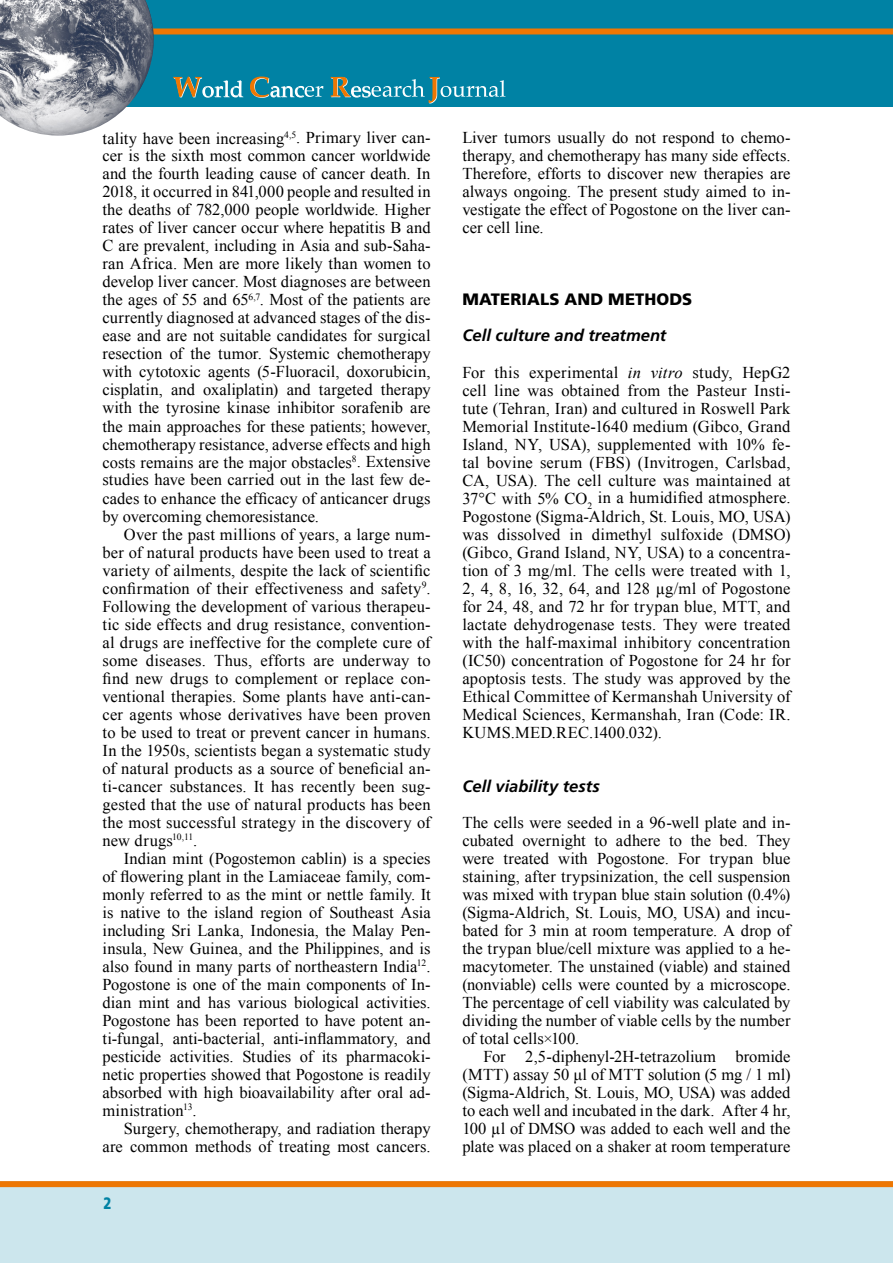
<style>
.page{position:relative;width:893px;height:1263px;background:#fff}
.page>*{position:absolute;margin:0;border:0;box-sizing:border-box;transform-origin:0 0}
.t1{font:16.5px/18px "Times New Roman";letter-spacing:.005em;color:#000;text-align:justify}
.t2{font:italic 700 16.5px "Frutiger";color:#000}
.t3{font:900 16.5px "Frutiger";letter-spacing:.005em;color:#000}
.t4{font:900 16.5px "Frutiger";color:#0082a4;scale:.8 1}
.s1{font-style:italic}
</style>
<div class="page">
<div style="left:0;top:0;width:893px;height:106px;background:#0082a4"></div>
<div style="left:0;top:1181px;width:893px;height:82px;background:#cce6ed"></div>
<div style="left:0;top:28px;width:893px;height:6px;background:#ed7703"></div>
<div style="left:0;top:1181px;width:893px;height:6px;background:#ed7703"></div>
<img style="left:0;top:0;width:154px;height:136px">
<svg style="left:173px;top:77px;width:70px;height:21px"></svg>
<svg style="left:250px;top:77px;width:73px;height:21px"></svg>
<svg style="left:331px;top:77px;width:174px;height:26px"></svg>
<p class="t1" style="left:102px;top:129px;width:330px">tality have been increasing<sup>4,5</sup>. Primary liver can&shy;cer is the sixth most common cancer worldwide and the fourth leading cause of cancer death. In 2018, it occurred in 841,000 people and resulted in the deaths of 782,000 people worldwide. Higher rates of liver cancer occur where hepatitis B and C are prevalent, including in Asia and sub-Saha&shy;ran Africa. Men are more likely than women to develop liver cancer. Most diagnoses are between the ages of 55 and 65<sup>6,7</sup>. Most of the patients are currently diagnosed at advanced stages of the dis&shy;ease and are not suitable candidates for surgical resection of the tumor. Systemic chemotherapy with cytotoxic agents (5-Fluoracil, doxorubicin, cisplatin, and oxaliplatin) and targeted therapy with the tyrosine kinase inhibitor sorafenib are the main approaches for these patients; however, chemotherapy resistance, adverse effects and high costs remains are the major obstacles<sup>8</sup>. Extensive studies have been carried out in the last few de&shy;cades to enhance the efficacy of anticancer drugs by overcoming chemoresistance.</p>
<p class="t1" style="left:102px;top:525px;width:330px;text-indent:21px">Over the past millions of years, a large num&shy;ber of natural products have been used to treat a variety of ailments, despite the lack of scientific confirmation of their effectiveness and safety<sup>9</sup>.<br>Following the development of various therapeu&shy;tic side effects and drug resistance, convention&shy;al drugs are ineffective for the complete cure of some diseases. Thus, efforts are underway to find new drugs to complement or replace con&shy;ventional therapies. Some plants have anti-can&shy;cer agents whose derivatives have been proven to be used to treat or prevent cancer in humans.<br>In the 1950s, scientists began a systematic study of natural products as a source of beneficial an&shy;ti-cancer substances. It has recently been sug&shy;gested that the use of natural products has been the most successful strategy in the discovery of new drugs<sup>10,11</sup>.</p>
<p class="t1" style="left:102px;top:849px;width:330px;text-indent:21px">Indian mint (Pogostemon cablin) is a species of flowering plant in the Lamiaceae family, com&shy;monly referred to as the mint or nettle family. It is native to the island region of Southeast Asia including Sri Lanka, Indonesia, the Malay Pen&shy;insula, New Guinea, and the Philippines, and is also found in many parts of northeastern India<sup>12</sup>.<br>Pogostone is one of the main components of In&shy;dian mint and has various biological activities.<br>Pogostone has been reported to have potent an&shy;ti-fungal, anti-bacterial, anti-inflammatory, and pesticide activities. Studies of its pharmacoki&shy;netic properties showed that Pogostone is readily absorbed with high bioavailability after oral ad&shy;ministration<sup>13</sup>.</p>
<p class="t1" style="left:102px;top:1119px;width:330px;text-align:right">Surgery, chemotherapy, and radiation therapy are common methods of treating most cancers.</p>
<p class="t4" style="left:104px;top:1193px;width:12px">2</p>
<p class="t1" style="left:462px;top:129px;width:330px">Liver tumors usually do not respond to chemo&shy;therapy, and chemotherapy has many side effects.<br>Therefore, efforts to discover new therapies are always ongoing. The present study aimed to in&shy;vestigate the effect of Pogostone on the liver can&shy;cer cell line.</p>
<p class="t3" style="left:462px;top:290px;width:231px">MATERIALS AND METHODS</p>
<p class="t2" style="left:462px;top:326px;width:205px">Cell culture and treatment</p>
<p class="t1" style="left:462px;top:363px;width:330px">For this experimental <span class="s1">in vitro</span> study, HepG2 cell line was obtained from the Pasteur Insti&shy;tute (Tehran, Iran) and cultured in Roswell Park Memorial Institute-1640 medium (Gibco, Grand Island, NY, USA), supplemented with 10% fe&shy;tal bovine serum (FBS) (Invitrogen, Carlsbad, CA, USA). The cell culture was maintained at 37°C with 5% CO<sub>2</sub> in a humidified atmosphere.<br>Pogostone (Sigma-Aldrich, St. Louis, MO, USA) was dissolved in dimethyl sulfoxide (DMSO) (Gibco, Grand Island, NY, USA) to a concentra&shy;tion of 3 mg/ml. The cells were treated with 1, 2, 4, 8, 16, 32, 64, and 128 µg/ml of Pogostone for 24, 48, and 72 hr for trypan blue, MTT, and lactate dehydrogenase tests. They were treated with the half-maximal inhibitory concentration (IC50) concentration of Pogostone for 24 hr for apoptosis tests. The study was approved by the Ethical Committee of Kermanshah University of Medical Sciences, Kermanshah, Iran (Code: IR.<br>KUMS.MED.REC.1400.032).</p>
<p class="t2" style="left:462px;top:776px;width:139px">Cell viability tests</p>
<p class="t1" style="left:462px;top:813px;width:330px">The cells were seeded in a 96-well plate and in&shy;cubated overnight to adhere to the bed. They were treated with Pogostone. For trypan blue staining, after trypsinization, the cell suspension was mixed with trypan blue stain solution (0.4%) (Sigma-Aldrich, St. Louis, MO, USA) and incu&shy;bated for 3 min at room temperature. A drop of the trypan blue/cell mixture was applied to a he&shy;macytometer. The unstained (viable) and stained (nonviable) cells were counted by a microscope.<br>The percentage of cell viability was calculated by dividing the number of viable cells by the number of total cells×100.</p>
<p class="t1" style="left:462px;top:1047px;width:330px;text-indent:21px">For 2,5-diphenyl-2H-tetrazolium bromide (MTT) assay 50 μl of MTT solution (5 mg / 1 ml) (Sigma-Aldrich, St. Louis, MO, USA) was added to each well and incubated in the dark. After 4 hr, 100 µl of DMSO was added to each well and the plate was placed on a shaker at room temperature</p>
</div>
